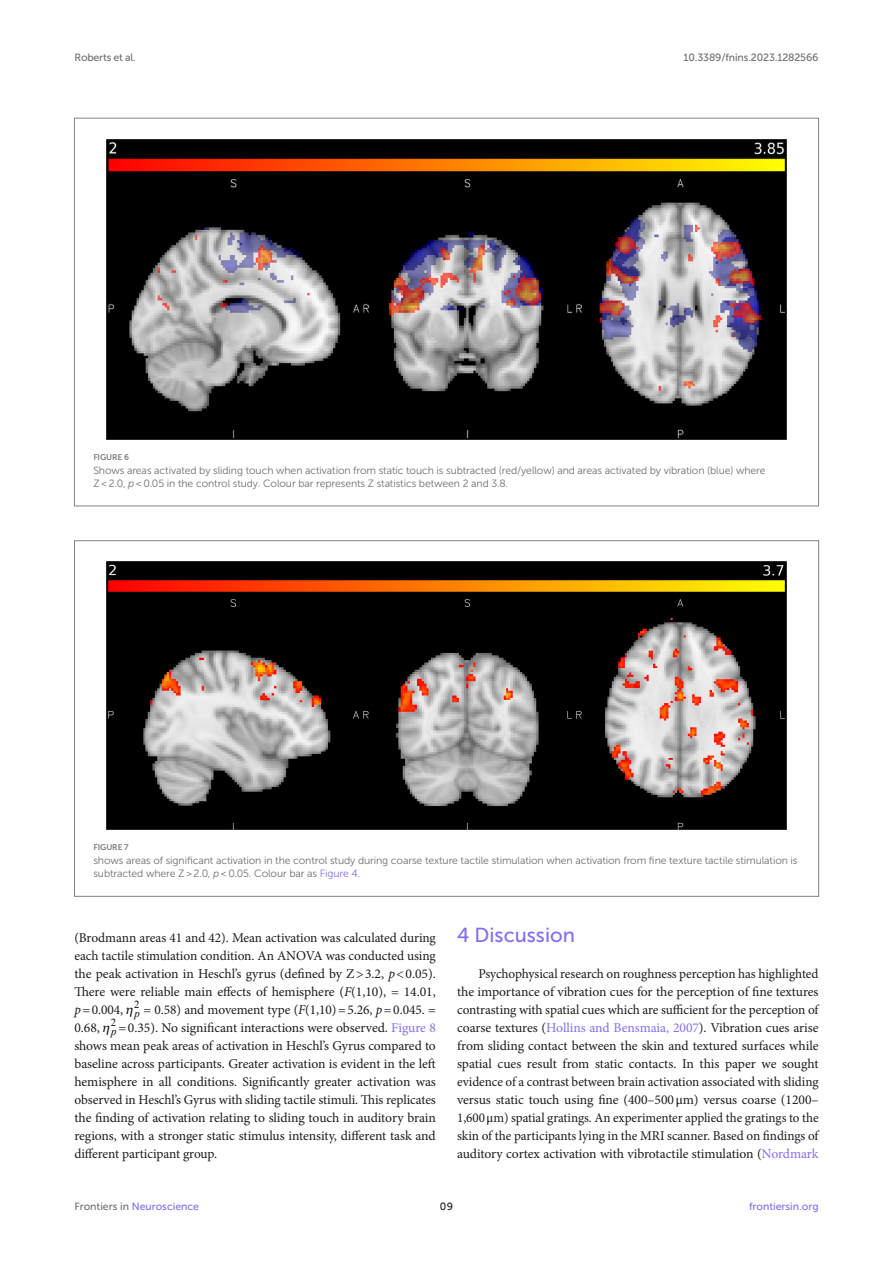
<style>
.page{position:relative;width:893px;height:1263px;background:#fff}
.page>*{position:absolute;margin:0;border:0;box-sizing:border-box;transform-origin:0 0}
.HEAD_1{font:20.25px "Museo Sans 500";color:#856df0}
.TEXT{font:13.5px/18px "Minion Pro";letter-spacing:-.005em;color:#1b1c1b;text-align:justify}
.TEXT_FLUSH{font:13.5px/18px "Minion Pro";letter-spacing:-.005em;color:#1b1c1b;text-align:justify}
.spi-math-img{font:italic 10.8px "Times New Roman";color:#000}
.spi-math-img-2{font:10.8px "Times New Roman";color:#000}
.FIG_LEG{font:10.5px/13.5px "Museo Sans 300";letter-spacing:-.01em;color:#706f70}
.t1{font:10.5px "Museo Sans 500";letter-spacing:-.015em;color:#706f70}
.t2{font:10.5px "Museo Sans 500";color:#856df0}
.t3{font:10.5px "Museo Sans 500";color:#1b1c1b}
.FIG_HD{font:8.25px "Museo Sans 700";letter-spacing:-.01em;color:#7e7f7f}
.s1{font-style:italic}
.s2{color:#856df0}
.s3{font-family:"STIX General"}
.s4{color:#706f70}
</style>
<div class="page">
<img style="left:106px;top:139px;width:681px;height:301px">
<img style="left:106px;top:561px;width:681px;height:269px">
<p class="t1" style="left:74px;top:51px;width:63px">Roberts et al.</p>
<p class="t1" style="left:684px;top:51px;width:136px">10.3389/fnins.2023.1282566</p>
<p class="FIG_HD" style="left:93px;top:453px;width:37px">FIGURE 6</p>
<p class="FIG_LEG" style="left:93px;top:463px;width:674px">Shows areas activated by sliding touch when activation from static touch is subtracted (red/yellow) and areas activated by vibration (blue) where<br>Z &lt; 2.0, <span class="s1">p</span> &lt; 0.05 in the control study. Colour bar represents Z statistics between 2 and 3.8.</p>
<p class="FIG_HD" style="left:93px;top:843px;width:37px">FIGURE 7</p>
<p class="FIG_LEG" style="left:93px;top:854px;width:706px">shows areas of significant activation in the control study during coarse texture tactile stimulation when activation from fine texture tactile stimulation is subtracted where Z &gt; 2.0, <span class="s1">p</span> &lt; 0.05. Colour bar as <span class="s2">Figure 4</span>.</p>
<p class="TEXT" style="left:74px;top:929px;width:363px">(Brodmann areas 41 and 42). Mean activation was calculated during each tactile stimulation condition. An ANOVA was conducted using the peak activation in Heschl’s gyrus (defined by Z&gt;3.2, <span class="s1">p</span>&lt;0.05).<br>There were reliable main effects of hemisphere (<span class="s1">F</span>(1,10), = 14.01, <span class="s1">p</span>=0.004,</p>
<p class="spi-math-img-2" style="left:134px;top:997px;width:7px">2</p>
<p class="TEXT" style="left:143px;top:1001px;width:294px">= 0.58) and movement type (<span class="s1">F</span>(1,10)=5.26, <span class="s1">p</span>=0.045. =</p>
<p class="spi-math-img" style="left:135px;top:1005px;width:7px">p</p>
<p class="spi-math-img-2" style="left:111px;top:1015px;width:7px">2</p>
<p class="TEXT" style="left:74px;top:1019px;width:363px;text-indent:44px">=0.35). No significant interactions were observed. <span class="s2">Figure 8 </span>shows mean peak areas of activation in Heschl’s Gyrus compared to baseline across participants. Greater activation is evident in the left hemisphere in all conditions. Significantly greater activation was observed in Heschl’s Gyrus with sliding tactile stimuli. This replicates the finding of activation relating to sliding touch in auditory brain regions, with a stronger static stimulus intensity, different task and different participant group.</p>
<p class="TEXT" style="left:74px;top:1019px;width:27px">0.68,</p>
<p class="spi-math-img" style="left:111px;top:1023px;width:7px">p</p>
<p class="HEAD_1" style="left:457px;top:924px;width:119px">4 Discussion</p>
<p class="TEXT_FLUSH" style="left:457px;top:965px;width:363px;text-indent:21px">Psychophysical research on roughness perception has highlighted the importance of vibration cues for the perception of fine textures contrasting with spatial cues which are sufficient for the perception of coarse textures (<span class="s2">Hollins and Bensmaia, 2007</span>). Vibration cues arise from sliding contact between the skin and textured surfaces while spatial cues result from static contacts. In this paper we sought evidence of a contrast between brain activation associated with sliding versus static touch using fine (400–500<span class="s3">μ</span>m) versus coarse (1200– 1,600<span class="s3">μ</span>m) spatial gratings. An experimenter applied the gratings to the skin of the participants lying in the MRI scanner. Based on findings of auditory cortex activation with vibrotactile stimulation (<span class="s2">Nordmark</span></p>
<p class="t2" style="left:74px;top:1200px;width:126px"><span class="s4">Frontiers in</span> Neuroscience</p>
<p class="t3" style="left:440px;top:1200px;width:15px">09</p>
<p class="t2" style="left:749px;top:1200px;width:71px">frontiersin.org</p>
</div>
